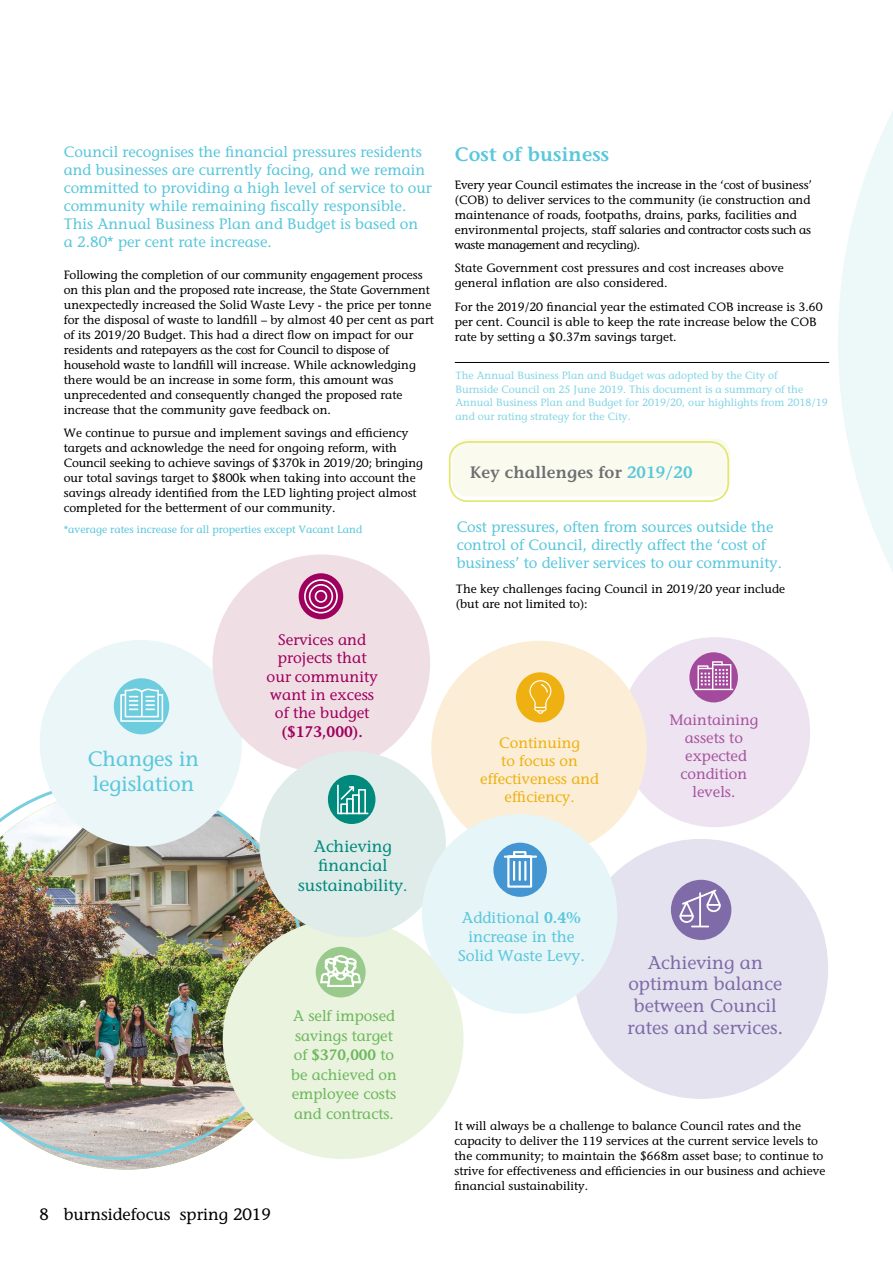
<style>
.page{position:relative;width:893px;height:1263px;background:#fff}
.page>*{position:absolute;margin:0;border:0;box-sizing:border-box;transform-origin:0 0}
.t1{font:20.85px/25px "Stone Informal";color:#59c7dc}
.t2{font:600 19.5px "Stone Informal";letter-spacing:.01em;color:#59c7dc}
.t3{font:18.3px/21.8px "Stone Informal";color:#7e6ba8;text-align:center}
.t4{font:16.5px/19.8px "Stone Informal";color:#008a7e;text-align:center}
.t5{font:16.5px "Stone Informal";color:#000}
.t6{font:600 16.5px "Stone Informal";letter-spacing:.01em;color:#6d6e71}
.t7{font:15.45px/19.2px "Stone Informal";color:#59c7dc;text-align:center}
.t8{font:15.3px/18.3px "Stone Informal";color:#a0005d;text-align:center}
.t9{font:600 15.3px "Stone Informal";color:#a0005d}
.t10{font:15px/18px "Stone Informal";color:#59c7dc}
.t11{font:15px/19.5px "Stone Informal";color:#6db85c}
.t12{font:15px/18px "Stone Informal";color:#eeb111;text-align:center}
.t13{font:15px/18px "Stone Informal";color:#a854a1;text-align:center}
.t14{font:12px/15px "Stone Informal";color:#000}
.t15{font:10.5px/13.5px "Stone Informal";color:#59c7dc}
.s1{font-size:14.85px}
.s2{font-weight:600}
.s3{color:#59c7dc}
</style>
<div class="page">
<svg style="left:838px;top:111px;width:55px;height:461px;fill:#edf8f9"></svg>
<hr style="left:455px;top:362px;width:374px;height:1px;background:#000">
<div style="left:452px;top:439px;width:279px;height:57px;background:#fafbee;border-radius:17px"></div>
<div style="left:449px;top:441px;width:280px;height:61px;border:2px solid #e1e66d;border-radius:19px"></div>
<img style="left:67px;top:924px;width:247px;height:245px">
<img style="left:0;top:780px;width:305px;height:380px">
<div style="left:223px;top:919px;width:240px;height:240px;background:#e9f3de;border-radius:50%"></div>
<div style="left:620px;top:637px;width:190px;height:190px;background:#eee3f0;border-radius:50%"></div>
<div style="left:573px;top:839px;width:255px;height:260px;background:#e5e2ef;border-radius:50%"></div>
<div style="left:431px;top:641px;width:216px;height:215px;background:#fceed6;border-radius:50%"></div>
<div style="left:40px;top:640px;width:202px;height:206px;background:#eaf6f8;border-radius:50%"></div>
<div style="left:213px;top:554px;width:217px;height:218px;background:#efdfe5;border-radius:50%"></div>
<div style="left:260px;top:751px;width:186px;height:186px;background:#dfece9;border-radius:50%"></div>
<div style="left:516px;top:672px;width:48px;height:50px;background:#eeb111;border-radius:50%"></div>
<div style="left:328px;top:775px;width:47px;height:49px;background:#008a7e;border-radius:50%"></div>
<div style="left:689px;top:652px;width:49px;height:50px;background:#a44a9c;border-radius:50%"></div>
<div style="left:114px;top:678px;width:55px;height:56px;background:#6dccde;border-radius:50%"></div>
<svg style="left:120px;top:688px;width:43px;height:34px"></svg>
<svg style="left:529px;top:680px;width:22px;height:34px"></svg>
<hr style="left:695px;top:689px;width:38px;height:1px;background:#fff">
<svg style="left:697px;top:661px;width:34px;height:28px"></svg>
<div style="left:671px;top:880px;width:60px;height:60px;background:#7e6ba8;border-radius:50%"></div>
<svg style="left:679px;top:889px;width:42px;height:38px"></svg>
<svg style="left:337px;top:784px;width:31px;height:30px"></svg>
<div style="left:299px;top:573px;width:44px;height:46px;background:#a0005d;border-radius:50%"></div>
<svg style="left:303px;top:578px;width:36px;height:36px"></svg>
<div style="left:316px;top:947px;width:50px;height:50px;background:#99ca8b;border-radius:50%"></div>
<svg style="left:320px;top:955px;width:41px;height:32px"></svg>
<div style="left:422px;top:814px;width:195px;height:200px;background:#e6f5f7;border-radius:50%"></div>
<div style="left:493px;top:843px;width:54px;height:54px;background:#4396d2;border-radius:50%"></div>
<svg style="left:503px;top:851px;width:34px;height:37px"></svg>
<p class="t10" style="left:64px;top:143px;width:369px">Council recognises the financial pressures residents and businesses are currently facing, and we remain committed to providing a high level of service to our community while remaining fiscally responsible.<br>This Annual Business Plan and Budget is based on<br>a 2.80* per cent rate increase.</p>
<p class="t14" style="left:64px;top:267px;width:371px">Following the completion of our community engagement process on this plan and the proposed rate increase, the State Government unexpectedly increased the Solid Waste Levy - the price per tonne for the disposal of waste to landfill – by almost 40 per cent as part of its 2019/20 Budget. This had a direct flow on impact for our residents and ratepayers as the cost for Council to dispose of household waste to landfill will increase. While acknowledging there would be an increase in some form, this amount was unprecedented and consequently changed the proposed rate increase that the community gave feedback on.</p>
<p class="t14" style="left:64px;top:426px;width:361px">We continue to pursue and implement savings and efficiency targets and acknowledge the need for ongoing reform, with Council seeking to achieve savings of $370k in 2019/20; bringing our total savings target to $800k when taking into account the savings already identified from the LED lighting project almost completed for the betterment of our community.</p>
<p class="t15" style="left:64px;top:522px;width:300px">*average rates increase for all properties except Vacant Land</p>
<h1 class="t1" style="left:88px;top:746px;width:113px">Changes in legislation</h1>
<p class="t8" style="left:267px;top:630px;width:113px">Services and projects that our community want in excess of the budget</p>
<p class="t9" style="left:281px;top:722px;width:83px">($173,000).</p>
<h3 class="t4" style="left:298px;top:836px;width:111px">Achieving financial sustainability<span class="s1">.</span></h3>
<p class="t11" style="left:291px;top:1006px;width:107px">A self imposed savings target of <span class="s2">$370,000</span> to be achieved on employee costs and contracts.</p>
<h3 class="t5" style="left:40px;top:1204px;width:233px">8 burnsidefocus spring 2019</h3>
<h2 class="t2" style="left:455px;top:142px;width:156px">Cost of business</h2>
<p class="t14" style="left:455px;top:177px;width:359px">Every year Council estimates the increase in the ‘cost of business’ (COB) to deliver services to the community (ie construction and maintenance of roads, footpaths, drains, parks, facilities and environmental projects, staff salaries and contractor costs such as waste management and recycling).</p>
<p class="t14" style="left:455px;top:260px;width:330px">State Government cost pressures and cost increases above general inflation are also considered.</p>
<p class="t14" style="left:455px;top:299px;width:369px">For the 2019/20 financial year the estimated COB increase is 3.60 per cent. Council is able to keep the rate increase below the COB rate by setting a $0.37m savings target.</p>
<p class="t15" style="left:455px;top:369px;width:374px">The Annual Business Plan and Budget was adopted by the City of<br>Burnside Council on 25 June 2019. This document is a summary of the Annual Business Plan and Budget for 2019/20, our highlights from 2018/19 and our rating strategy for the City.</p>
<h3 class="t6" style="left:470px;top:462px;width:224px">Key challenges for <span class="s3">2019/20</span></h3>
<p class="t10" style="left:457px;top:518px;width:327px">Cost pressures, often from sources outside the control of Council, directly affect the ‘cost of business’ to deliver services to our community.</p>
<p class="t14" style="left:456px;top:581px;width:331px">The key challenges facing Council in 2019/20 year include (but are not limited to):</p>
<p class="t12" style="left:480px;top:734px;width:120px">Continuing<br>to focus on effectiveness and efficiency.</p>
<p class="t13" style="left:669px;top:711px;width:91px">Maintaining assets to expected condition levels.</p>
<p class="t7" style="left:458px;top:907px;width:128px">Additional <span class="s2">0.4% </span>increase in the<br>Solid Waste Levy.</p>
<h3 class="t3" style="left:628px;top:951px;width:157px">Achieving an optimum balance between Council rates and services.</h3>
<p class="t14" style="left:454px;top:1119px;width:373px">It will always be a challenge to balance Council rates and the capacity to deliver the 119 services at the current service levels to the community; to maintain the $668m asset base; to continue to strive for effectiveness and efficiencies in our business and achieve financial sustainability.</p>
</div>
